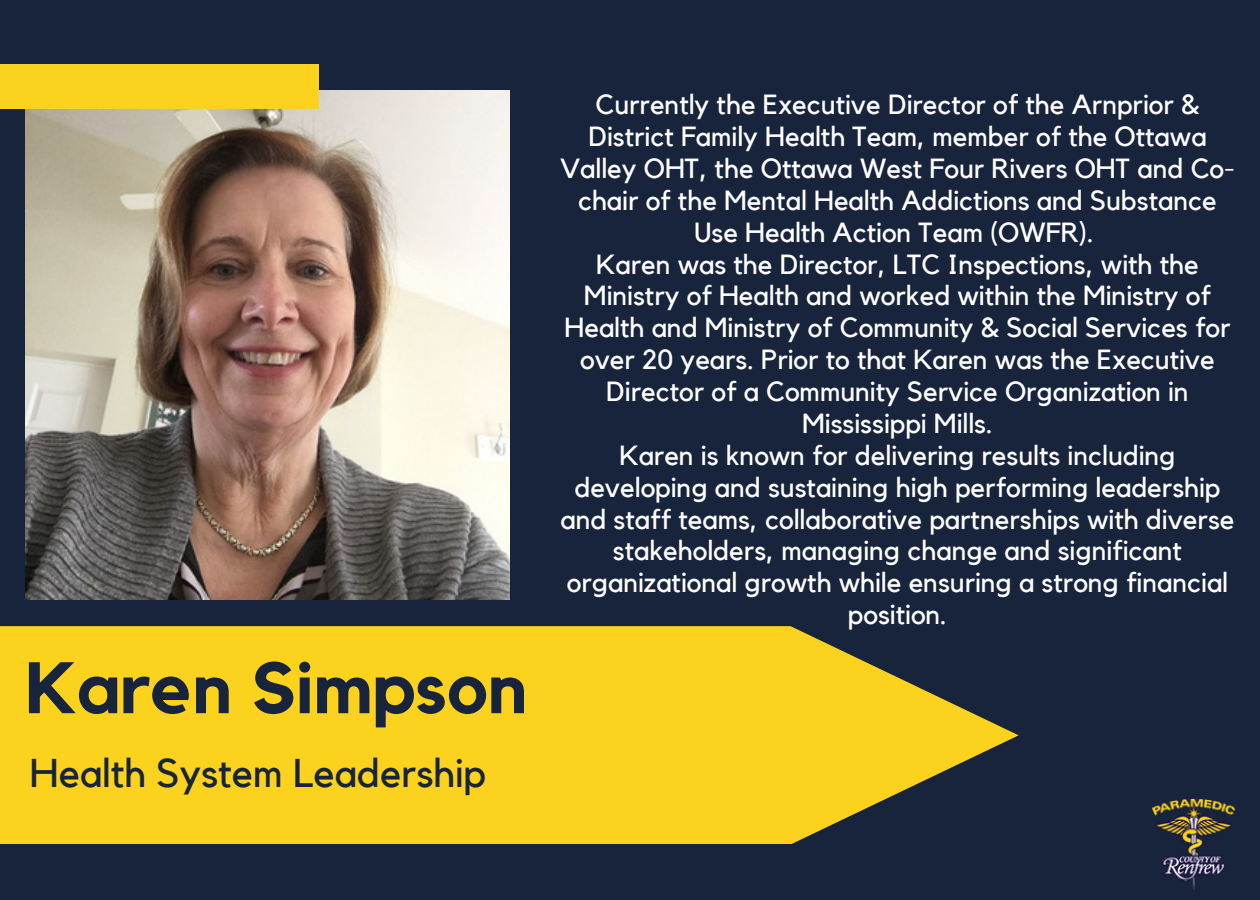
<style>
.page{position:relative;width:1260px;height:900px;background:#18243b}
.page>*{position:absolute;margin:0;border:0;box-sizing:border-box;transform-origin:0 0}
.t1{font:700 72px "Kollektif";color:#18243b}
.t2{font:40px "Kollektif";color:#18243b}
.t3{font:27.5px/32px "Kollektif";color:#fff;text-align:center}
</style>
<div class="page">
<img style="left:26px;top:90px;width:483px;height:510px">
<div style="left:0;top:64px;width:319px;height:45px;background:#fbd21e"></div>
<svg style="left:0;top:626px;width:1018px;height:218px;fill:#fbd21e"></svg>
<img style="left:1152px;top:800px;width:83px;height:90px">
<p class="t1" style="left:26px;top:655px;width:503px">Karen Simpson</p>
<p class="t2" style="left:30px;top:754px;width:458px">Health System Leadership</p>
<p class="t3" style="left:560px;top:90px;width:676px">Currently the Executive Director of the Arnprior &amp; District Family Health Team, member of the Ottawa Valley OHT, the Ottawa West Four Rivers OHT and Co&shy;chair of the Mental Health Addictions and Substance Use Health Action Team (OWFR).</p>
<p class="t3" style="left:564px;top:249px;width:668px">Karen was the Director, LTC Inspections, with the Ministry of Health and worked within the Ministry of Health and Ministry of Community &amp; Social Services for over 20 years. Prior to that Karen was the Executive Director of a Community Service Organization in Mississippi Mills.</p>
<p class="t3" style="left:560px;top:440px;width:676px">Karen is known for delivering results including developing and sustaining high performing leadership and staff teams, collaborative partnerships with diverse stakeholders, managing change and significant organizational growth while ensuring a strong financial position.</p>
</div>
